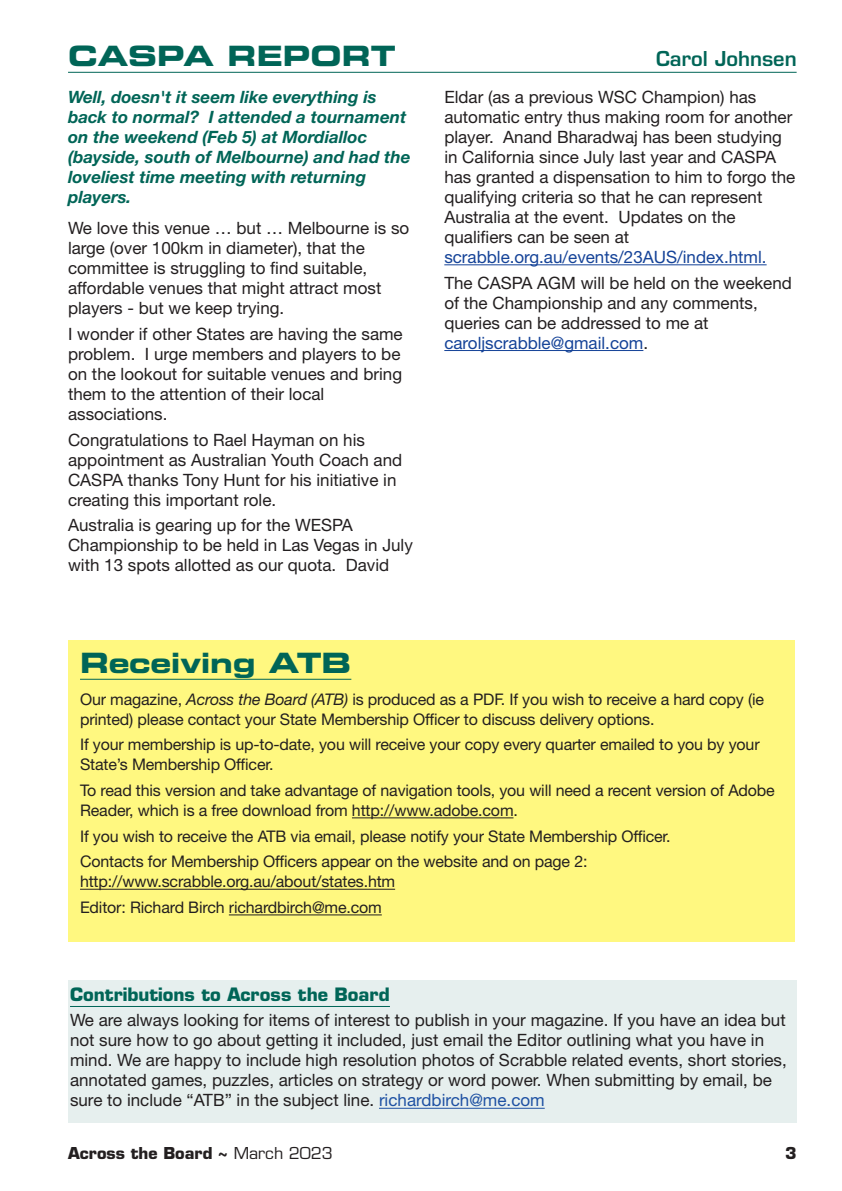
<style>
.page{position:relative;width:842px;height:1191px;background:#fff}
.page>*{position:absolute;margin:0;border:0;box-sizing:border-box;transform-origin:0 0}
.t1{font:28px "Eurostile Bold Extended Two";letter-spacing:-.01em;color:#006557}
.t2{font:600 20px "Eurostile";color:#006557}
.t3{font:700 18px "Eurostile";color:#006557}
.t4{font:17px/20px "Helvetica Neue";color:#231f20}
.t5{font:italic 700 17px/20px "Helvetica Neue";color:#006557}
.t6{font:17px "Helvetica Neue";color:#154398}
.t7{font:16px/20px "Helvetica Neue";letter-spacing:-.01em;color:#231f20}
.t8{font:700 16px "Eurostile";color:#231f20}
.s1{color:#154398}
.s2{font-style:italic}
.s3{color:#1e51a3}
.s4{font-weight:400}
</style>
<div class="page">
<hr style="left:68px;top:72px;width:729px;height:1px;background:#006557">
<hr style="left:444px;top:264px;width:323px;height:1px;background:#154398">
<hr style="left:444px;top:350px;width:199px;height:1px;background:#154398">
<div style="left:68px;top:980px;width:729px;height:143px;background:#e6efee"></div>
<hr style="left:70px;top:1006px;width:320px;height:1px;background:#006557">
<hr style="left:379px;top:1107px;width:166px;height:1px;background:#1e51a3">
<div style="left:68px;top:640px;width:727px;height:301px;background:#fff880"></div>
<hr style="left:80px;top:679px;width:271px;height:1px;background:#006557">
<hr style="left:352px;top:817px;width:161px;height:1px;background:#231f20">
<hr style="left:80px;top:889px;width:315px;height:1px;background:#231f20">
<hr style="left:229px;top:914px;width:153px;height:1px;background:#231f20">
<h1 class="t1" style="left:68px;top:46px;width:329px">CASPA REPORT</h1>
<p class="t2" style="left:656px;top:51px;width:142px">Carol Johnsen</p>
<p class="t5" style="left:68px;top:88px;width:344px">Well, doesn't it seem like everything is back to normal? I attended a tournament on the weekend (Feb 5) at Mordialloc (bayside, south of Melbourne) and had the loveliest time meeting with returning players.</p>
<p class="t4" style="left:68px;top:220px;width:343px">We love this venue … but … Melbourne is so large (over 100km in diameter), that the committee is struggling to find suitable, affordable venues that might attract most players - but we keep trying.</p>
<p class="t4" style="left:68px;top:325px;width:336px">I wonder if other States are having the same problem. I urge members and players to be on the lookout for suitable venues and bring them to the attention of their local associations.</p>
<p class="t4" style="left:68px;top:431px;width:336px">Congratulations to Rael Hayman on his appointment as Australian Youth Coach and CASPA thanks Tony Hunt for his initiative in creating this important role.</p>
<p class="t4" style="left:68px;top:517px;width:346px">Australia is gearing up for the WESPA<br>Championship to be held in Las Vegas in July with 13 spots allotted as our quota. David</p>
<p class="t4" style="left:444px;top:88px;width:352px">Eldar (as a previous WSC Champion) has automatic entry thus making room for another player. Anand Bharadwaj has been studying in California since July last year and CASPA has granted a dispensation to him to forgo the qualifying criteria so that he can represent Australia at the event. Updates on the qualifiers can be seen at</p>
<p class="t6" style="left:444px;top:251px;width:324px">scrabble.org.au/events/23AUS/index.html.</p>
<p class="t4" style="left:444px;top:274px;width:349px">The CASPA AGM will be held on the weekend of the Championship and any comments, queries can be addressed to me at <span class="s1">caroljscrabble@gmail.com</span>.</p>
<h1 class="t1" style="left:80px;top:653px;width:273px">Receiving ATB</h1>
<p class="t7" style="left:80px;top:690px;width:685px">Our magazine, <span class="s2">Across the Board (ATB)</span> is produced as a PDF. If you wish to receive a hard copy (ie printed) please contact your State Membership Officer to discuss delivery options.</p>
<p class="t7" style="left:80px;top:736px;width:681px">If your membership is up-to-date, you will receive your copy every quarter emailed to you by your<br>State’s Membership Officer.</p>
<p class="t7" style="left:80px;top:782px;width:696px">To read this version and take advantage of navigation tools, you will need a recent version of Adobe<br>Reader, which is a free download from http://www.adobe.com.</p>
<p class="t7" style="left:80px;top:825px;width:592px;line-height:25.6px">If you wish to receive the ATB via email, please notify your State Membership Officer.<br>Contacts for Membership Officers appear on the website and on page 2:</p>
<p class="t7" style="left:80px;top:870px;width:317px;line-height:25.6px">http://www.scrabble.org.au/about/states.htm<br>Editor: Richard Birch richardbirch@me.com</p>
<p class="t3" style="left:70px;top:987px;width:321px">Contributions to Across the Board</p>
<p class="t4" style="left:70px;top:1012px;width:718px">We are always looking for items of interest to publish in your magazine. If you have an idea but not sure how to go about getting it included, just email the Editor outlining what you have in mind. We are happy to include high resolution photos of Scrabble related events, short stories, annotated games, puzzles, articles on strategy or word power. When submitting by email, be sure to include “ATB” in the subject line. <span class="s3">richardbirch@me.com</span></p>
<p class="t8" style="left:68px;top:1147px;width:266px">Across the Board ~ <span class="s4">March 2023</span></p>
<p class="t8" style="left:785px;top:1147px;width:13px">3</p>
</div>
